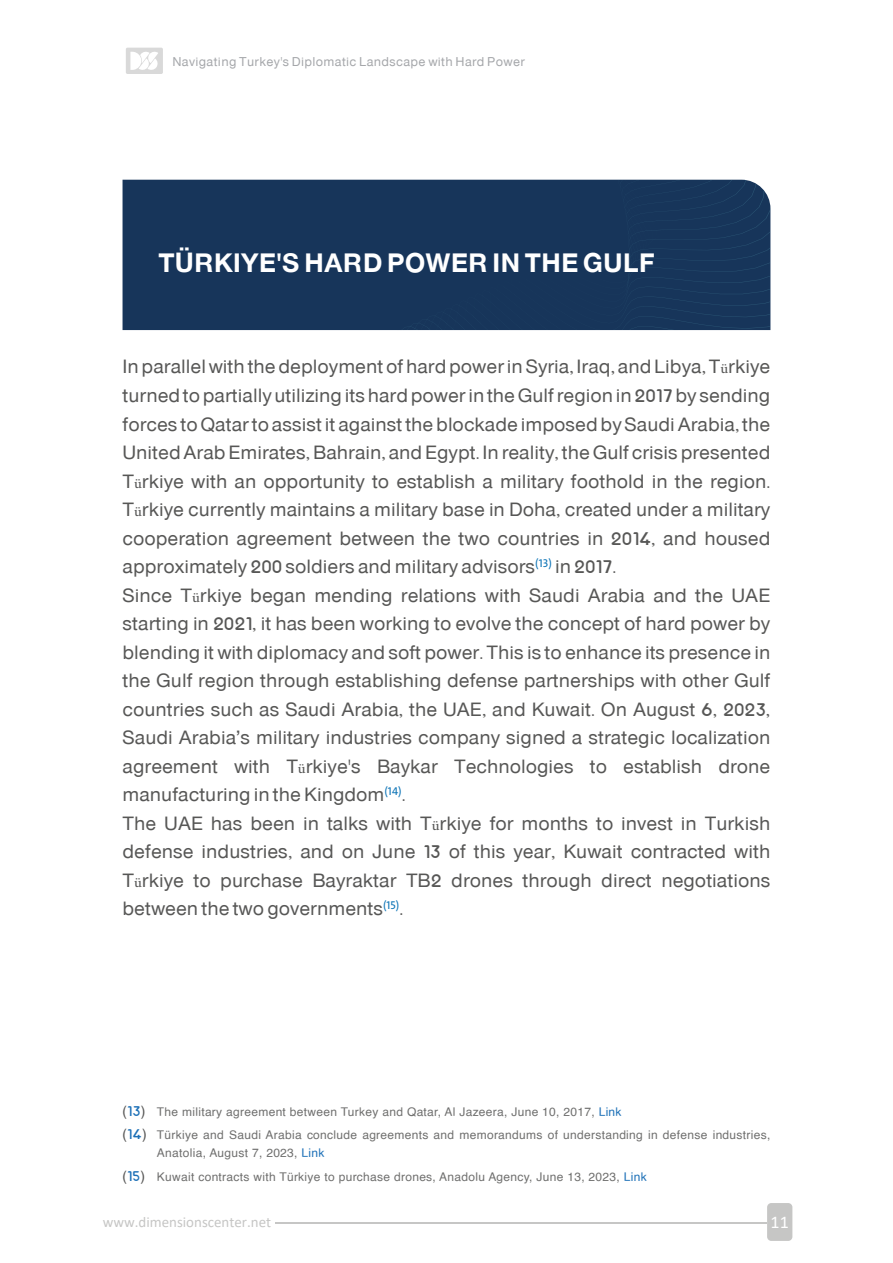
<style>
.page{position:relative;width:893px;height:1263px;background:#fff}
.page>*{position:absolute;margin:0;border:0;box-sizing:border-box;transform-origin:0 0}
.t1{font:27px "be IN Black";color:#fff}
.t2{font:19.5px/28.5px "be IN Normal";color:#575756}
.t3{font:18px "Calibri";color:#fff}
.t4{font:15px "Calibri";color:#c6c6c5}
.t5{font:12.9px "be IN Normal";letter-spacing:.025em;color:#a5a7aa}
.t6{font:12px/18px "Helvetica";letter-spacing:.025em;color:#6f6f6e}
.s1{font-family:"Helvetica";font-weight:700}
.s2{font-family:"Adobe Arabic"}
.s3{font-family:"be IN Normal";font-size:15px;color:#575756}
.s4{font-family:"be IN Normal";font-size:15px;color:#1d70b7}
.s5{color:#1d70b7}
</style>
<div class="page">
<div style="left:767px;top:1203px;width:25px;height:38px;background:#c6c6c5;border-radius:4px"></div>
<hr style="left:276px;top:1222px;width:491px;height:2px;background:#c6c6c5">
<div style="left:126px;top:48px;width:37px;height:26px;background:#d9d9d9;border-radius:2px"></div>
<svg style="left:130px;top:52px;width:28px;height:18px"></svg>
<div style="left:123px;top:180px;width:97px;height:150px;background:#17355a"></div>
<div style="left:220px;top:180px;width:550px;height:150px;background:#17355a"></div>
<p class="t5" style="left:172px;top:54px;width:354px">Navigating Turkey's Diplomatic Landscape with Hard Power</p>
<h1 class="t1" style="left:158px;top:247px;width:498px">T<span class="s1">Ü</span>RKIYE'S HARD POWER IN THE GULF</h1>
<p class="t2" style="left:123px;top:352px;width:649px">In parallel with the deployment of hard power in Syria, Iraq, and Libya, T<span class="s2">ü</span>rkiye turned to partially utilizing its hard power in the Gulf region in 2017 by sending forces to Qatar to assist it against the blockade imposed by Saudi Arabia, the United Arab Emirates, Bahrain, and Egypt. In reality, the Gulf crisis presented T<span class="s2">ü</span>rkiye with an opportunity to establish a military foothold in the region.<br>T<span class="s2">ü</span>rkiye currently maintains a military base in Doha, created under a military cooperation agreement between the two countries in 2014, and housed approximately 200 soldiers and military advisors<sup>(13)</sup> in 2017.<br>Since T<span class="s2">ü</span>rkiye began mending relations with Saudi Arabia and the UAE starting in 2021, it has been working to evolve the concept of hard power by blending it with diplomacy and soft power. This is to enhance its presence in the Gulf region through establishing defense partnerships with other Gulf countries such as Saudi Arabia, the UAE, and Kuwait. On August 6, 2023, Saudi Arabia’s military industries company signed a strategic localization agreement with T<span class="s2">ü</span>rkiye's Baykar Technologies to establish drone manufacturing in the Kingdom<sup>(14)</sup>.<br>The UAE has been in talks with T<span class="s2">ü</span>rkiye for months to invest in Turkish defense industries, and on June 13 of this year, Kuwait contracted with T<span class="s2">ü</span>rkiye to purchase Bayraktar TB2 drones through direct negotiations between the two governments<sup>(15)</sup>.</p>
<p class="t6" style="left:123px;top:1103px;width:501px"><span class="s3">(</span><span class="s4">١٣</span><span class="s3">)</span> The military agreement between Turkey and Qatar, Al Jazeera, June 10, 2017, <span class="s5">Link</span></p>
<p class="t6" style="left:157px;top:1126px;width:615px;text-indent:-34px"><span class="s3">(</span><span class="s4">١٤</span><span class="s3">)</span> Türkiye and Saudi Arabia conclude agreements and memorandums of understanding in defense industries,<br>Anatolia, August 7, 2023, <span class="s5">Link</span></p>
<p class="t6" style="left:123px;top:1168px;width:526px"><span class="s3">(</span><span class="s4">١٥</span><span class="s3">)</span> Kuwait contracts with Türkiye to purchase drones, Anadolu Agency, June 13, 2023, <span class="s5">Link</span></p>
<p class="t4" style="left:103px;top:1211px;width:170px">www.dimensionscenter.net</p>
<p class="t3" style="left:771px;top:1209px;width:20px">11</p>
</div>
